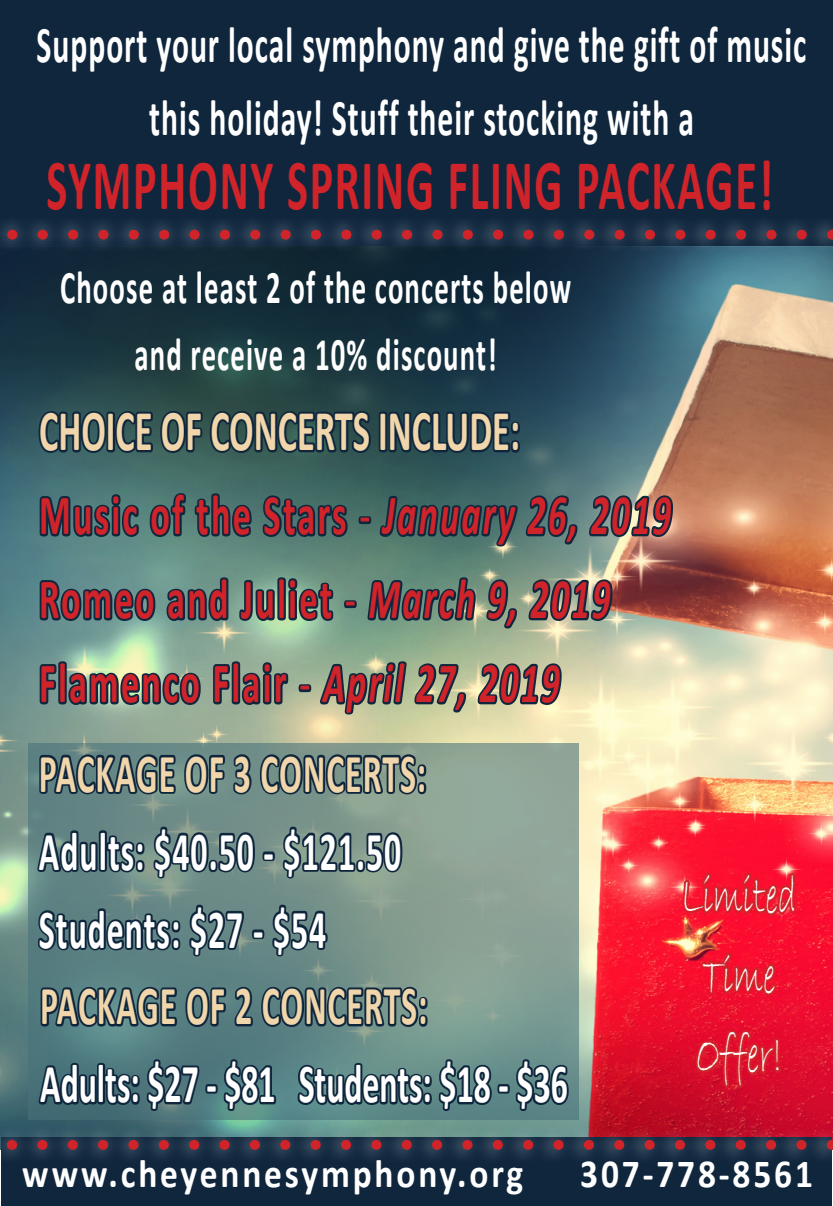
<style>
.page{position:relative;width:833px;height:1206px;background:#fff}
.page>*{position:absolute;margin:0;border:0;box-sizing:border-box;transform-origin:0 0}
.t1{font:700 72.25px "Calibri";letter-spacing:.04em;color:#d1232a;scale:.61 1}
.t2{font:700 58px "Calibri";color:#f0d6aa;scale:.63 1}
.t3{font:700 57.5px "Calibri";letter-spacing:.06em;color:#d1232a;scale:.63 1}
.t4{font:700 55.25px "Calibri";letter-spacing:.03em;color:#f0d6aa;scale:.61 1}
.t5{font:700 55.25px "Calibri";letter-spacing:.03em;color:#fff;scale:.61 1}
.t6{font:700 55.25px "Calibri";color:#fff;scale:.61 1}
.t7{font:54.5px "Bradley Hand ITC";color:#fff;scale:.63 1}
.t8{font:700 51.75px/73px "Calibri";letter-spacing:.03em;color:#fff;text-align:center;scale:.61 1}
.t9{font:700 47px "Calibri";letter-spacing:.04em;color:#fff;scale:.61 1}
.t10{font:700 40px "Calibri";letter-spacing:.08em;color:#fff;scale:.89 1}
.s1{font-weight:400}
.s2{font-style:italic}
</style>
<div class="page">
<img style="left:0;top:0;width:833px;height:1206px">
<p class="t8" style="left:37px;top:7px;width:1263px">Support your local symphony and give the gift of music this holiday! Stuff their stocking with a</p>
<p class="t1" style="left:46px;top:134px;width:1192px">SYMPHONY SPRING FLING PACKAGE!</p>
<p class="t9" style="left:60px;top:255px;width:839px">Choose at least 2 of the concerts below</p>
<p class="t9" style="left:134px;top:321px;width:595px">and receive a 10% discount!</p>
<p class="t2" style="left:39px;top:390px;width:764px">CHOICE OF CONCERTS INCLUDE:</p>
<p class="t3" style="left:39px;top:475px;width:1004px">Music of the Stars <span class="s1">-</span> <span class="s2">January 26, 2019</span></p>
<p class="t3" style="left:39px;top:559px;width:908px">Romeo and Juliet <span class="s1">-</span> <span class="s2">March 9, 2019</span></p>
<p class="t3" style="left:39px;top:643px;width:827px">Flamenco Flair <span class="s1">-</span> <span class="s2">April 27, 2019</span></p>
<p class="t4" style="left:39px;top:734px;width:636px">PACKAGE OF 3 CONCERTS:</p>
<p class="t5" style="left:39px;top:812px;width:595px">Adults: $40.50 - $121.50</p>
<p class="t5" style="left:39px;top:890px;width:472px">Students: $27 - $54</p>
<p class="t4" style="left:40px;top:967px;width:636px">PACKAGE OF 2 CONCERTS:</p>
<p class="t6" style="left:40px;top:1045px;width:866px">Adults: $27 - $81 Students: $18 - $36</p>
<p class="t7" style="left:681px;top:861px;width:184px">Limited</p>
<p class="t7" style="left:702px;top:941px;width:117px">Time</p>
<p class="t7" style="left:695px;top:1020px;width:139px">Offer!</p>
<p class="t10" style="left:22px;top:1145px;width:564px">www.cheyennesymphony.org</p>
<p class="t10" style="left:580px;top:1145px;width:263px">307-778-8561</p>
</div>
